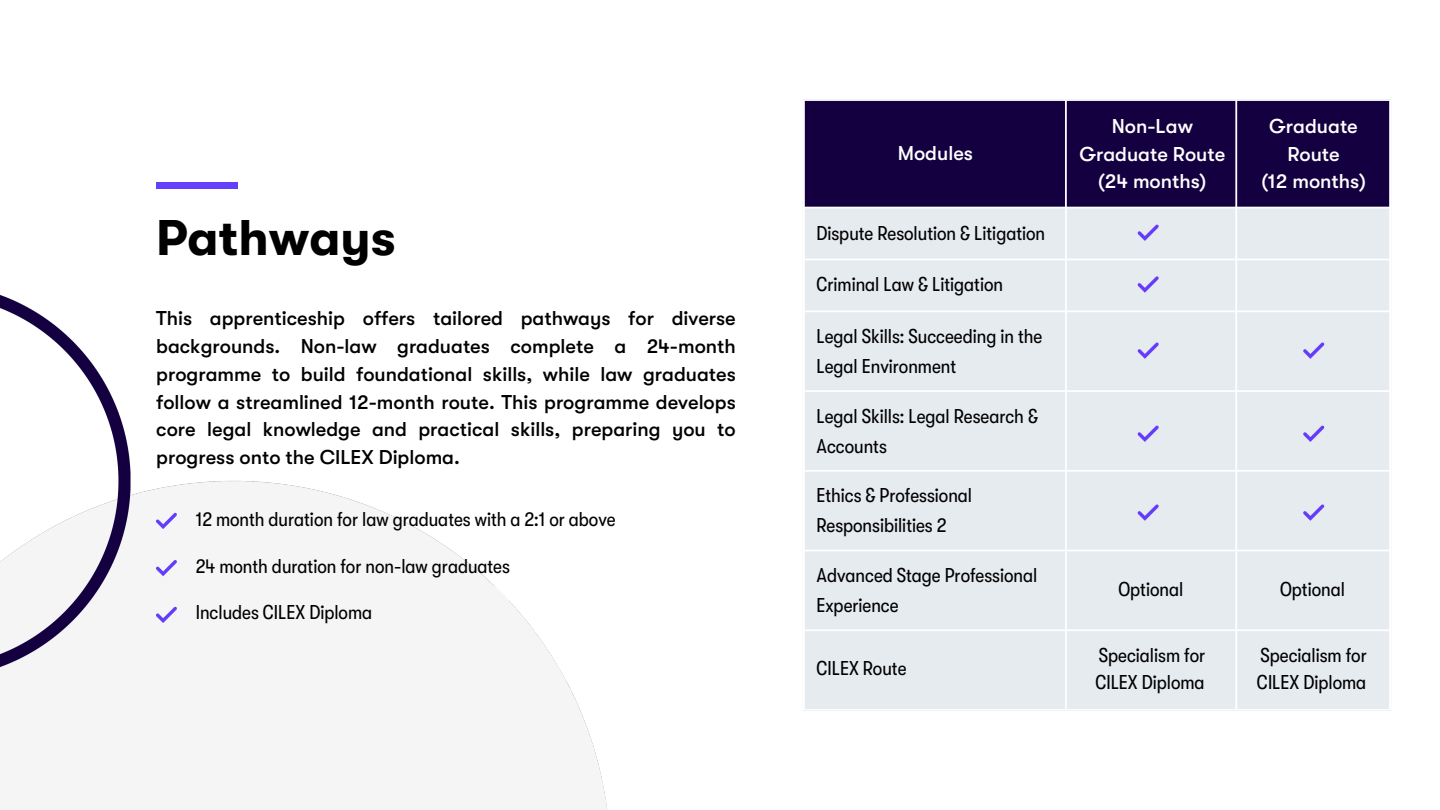
<style>
.page{position:relative;width:1440px;height:810px;background:#fff}
.page>*{position:absolute;margin:0;border:0;box-sizing:border-box;transform-origin:0 0}
.t1{font:700 50px "GT Walsheim Pro";color:#000}
.t2{font:condensed 20px/27.8px "GT Walsheim Pro";color:#000}
.t3{font:500 20px/27.8px "GT Walsheim Pro";color:#000;text-align:justify}
.t4{font:500 20px/27.8px "GT Walsheim Pro";color:#fff;text-align:center}
</style>
<div class="page">
<div style="left:156px;top:183px;width:81px;height:6px;background:#6440fb"></div>
<img style="left:0;top:295px;width:607px;height:514px">
<img style="left:803px;top:99px;width:588px;height:612px">
<p class="t1" style="left:156px;top:210px;width:241px">Pathways</p>
<h1 class="t3" style="left:156px;top:305px;width:581px">This apprenticeship offers tailored pathways for diverse backgrounds. Non-law graduates complete a 24-month programme to build foundational skills, while law graduates follow a streamlined 12-month route. This programme develops core legal knowledge and practical skills, preparing you to progress onto the CILEX Diploma.</h1>
<p class="t2" style="left:196px;top:506px;width:421px">12 month duration for law graduates with a 2:1 or above</p>
<p class="t2" style="left:196px;top:553px;width:316px">24 month duration for non-law graduates</p>
<p class="t2" style="left:196px;top:599px;width:178px">Includes CILEX Diploma</p>
<p class="t4" style="left:898px;top:140px;width:77px">Modules</p>
<h2 class="t2" style="left:816px;top:219px;width:230px">Dispute Resolution &amp; Litigation</h2>
<h2 class="t2" style="left:816px;top:271px;width:188px">Criminal Law &amp; Litigation</h2>
<p class="t2" style="left:816px;top:323px;width:227px">Legal Skills: Succeeding in the</p>
<p class="t2" style="left:816px;top:353px;width:141px">Legal Environment</p>
<p class="t2" style="left:816px;top:402px;width:223px">Legal Skills: Legal Research &amp;</p>
<p class="t2" style="left:816px;top:432px;width:72px">Accounts</p>
<p class="t2" style="left:816px;top:482px;width:157px">Ethics &amp; Professional</p>
<p class="t2" style="left:816px;top:512px;width:131px">Responsibilities 2</p>
<p class="t2" style="left:816px;top:561px;width:222px">Advanced Stage Professional</p>
<p class="t2" style="left:816px;top:591px;width:84px">Experience</p>
<h2 class="t2" style="left:816px;top:655px;width:92px">CILEX Route</h2>
<h2 class="t4" style="left:1079px;top:112px;width:148px">Non-Law<br>Graduate Route (24 months)</h2>
<p class="t4" style="left:1261px;top:112px;width:106px">Graduate<br>Route<br>(12 months)</p>
<p class="t2" style="left:1119px;top:575px;width:66px">Optional</p>
<p class="t2" style="left:1095px;top:641px;width:111px">Specialism for<br>CILEX Diploma</p>
<p class="t2" style="left:1280px;top:575px;width:66px">Optional</p>
<p class="t2" style="left:1257px;top:641px;width:111px">Specialism for<br>CILEX Diploma</p>
</div>
